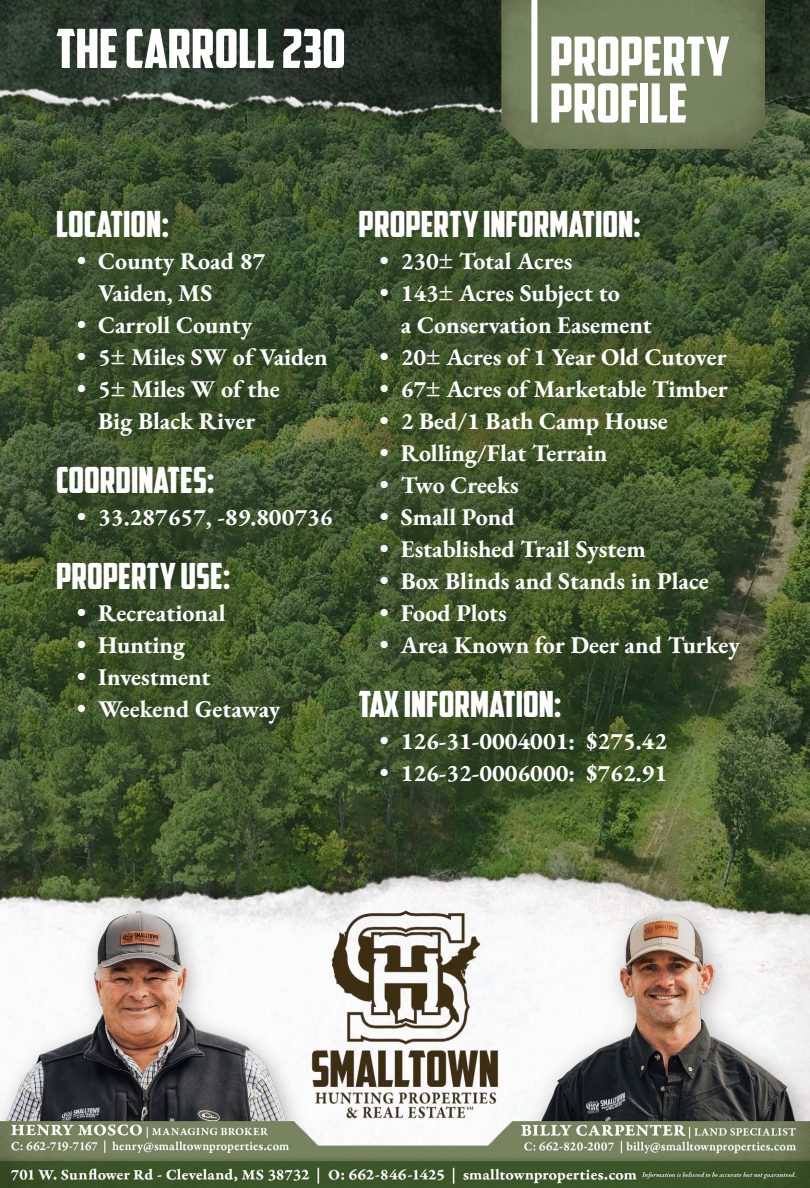
<style>
.page{position:relative;width:810px;height:1188px;background:#fff}
.page>*{position:absolute;margin:0;border:0;box-sizing:border-box;transform-origin:0 0}
.t1{font:54px/46.8px "American Captain";color:#fff}
.t2{font:36px "American Captain";color:#fff}
.t3{font:24px/32px "EB Garamond";color:#fff}
</style>
<div class="page">
<img style="left:0;top:169px;width:810px;height:653px">
<img style="left:0;top:822px;width:810px;height:78px">
<img style="left:0;top:900px;width:810px;height:288px">
<img style="left:0;top:0;width:810px;height:169px">
<img style="left:502px;top:0;width:263px;height:149px">
<div style="left:531px;top:0;width:6px;height:123px;background:#fff"></div>
<div style="left:35px;top:188px;width:331px;height:570px;background:#344822;opacity:.61"></div>
<div style="left:337px;top:188px;width:436px;height:629px;background:#344822;opacity:.61"></div>
<h1 class="t1" style="left:56px;top:25px;width:291px">THE CARROLL 230</h1>
<h1 class="t1" style="left:550px;top:33px;width:181px">PROPERTY<br>PROFILE</h1>
<h2 class="t2" style="left:56px;top:202px;width:115px">LOCATION:</h2>
<p class="t3" style="left:98px;top:245px;width:168px;text-indent:-21px">• County Road 87<br>Vaiden, MS</p>
<p class="t3" style="left:77px;top:309px;width:177px">• Carroll County</p>
<p class="t3" style="left:77px;top:341px;width:252px">• 5± Miles SW of Vaiden</p>
<p class="t3" style="left:77px;top:373px;width:204px;text-align:center">• 5± Miles W of the<br>Big Black River</p>
<h2 class="t2" style="left:56px;top:458px;width:160px">COORDINATES:</h2>
<p class="t3" style="left:77px;top:501px;width:257px">• 33.287657, -89.800736</p>
<h2 class="t2" style="left:56px;top:554px;width:176px">PROPERTY USE:</h2>
<p class="t3" style="left:77px;top:597px;width:150px">• Recreational</p>
<p class="t3" style="left:77px;top:629px;width:110px">• Hunting</p>
<p class="t3" style="left:77px;top:661px;width:135px">• Investment</p>
<p class="t3" style="left:77px;top:693px;width:205px">• Weekend Getaway</p>
<h2 class="t2" style="left:359px;top:202px;width:284px">PROPERTY INFORMATION:</h2>
<p class="t3" style="left:380px;top:245px;width:194px">• 230± Total Acres</p>
<p class="t3" style="left:401px;top:277px;width:252px;text-indent:-21px">• 143± Acres Subject to<br>a Conservation Easement</p>
<p class="t3" style="left:380px;top:341px;width:348px">• 20± Acres of 1 Year Old Cutover</p>
<p class="t3" style="left:380px;top:373px;width:349px">• 67± Acres of Marketable Timber</p>
<p class="t3" style="left:380px;top:405px;width:290px">• 2 Bed/1 Bath Camp House</p>
<p class="t3" style="left:380px;top:437px;width:229px">• Rolling/Flat Terrain</p>
<p class="t3" style="left:380px;top:469px;width:141px">• Two Creeks</p>
<p class="t3" style="left:380px;top:501px;width:137px">• Small Pond</p>
<p class="t3" style="left:380px;top:533px;width:268px">• Established Trail System</p>
<p class="t3" style="left:380px;top:565px;width:331px">• Box Blinds and Stands in Place</p>
<p class="t3" style="left:380px;top:597px;width:129px">• Food Plots</p>
<p class="t3" style="left:380px;top:629px;width:362px">• Area Known for Deer and Turkey</p>
<h2 class="t2" style="left:359px;top:682px;width:205px">TAX INFORMATION:</h2>
<p class="t3" style="left:380px;top:725px;width:289px">• 126-31-0004001: $275.42</p>
<p class="t3" style="left:380px;top:757px;width:289px">• 126-32-0006000: $762.91</p>
</div>
